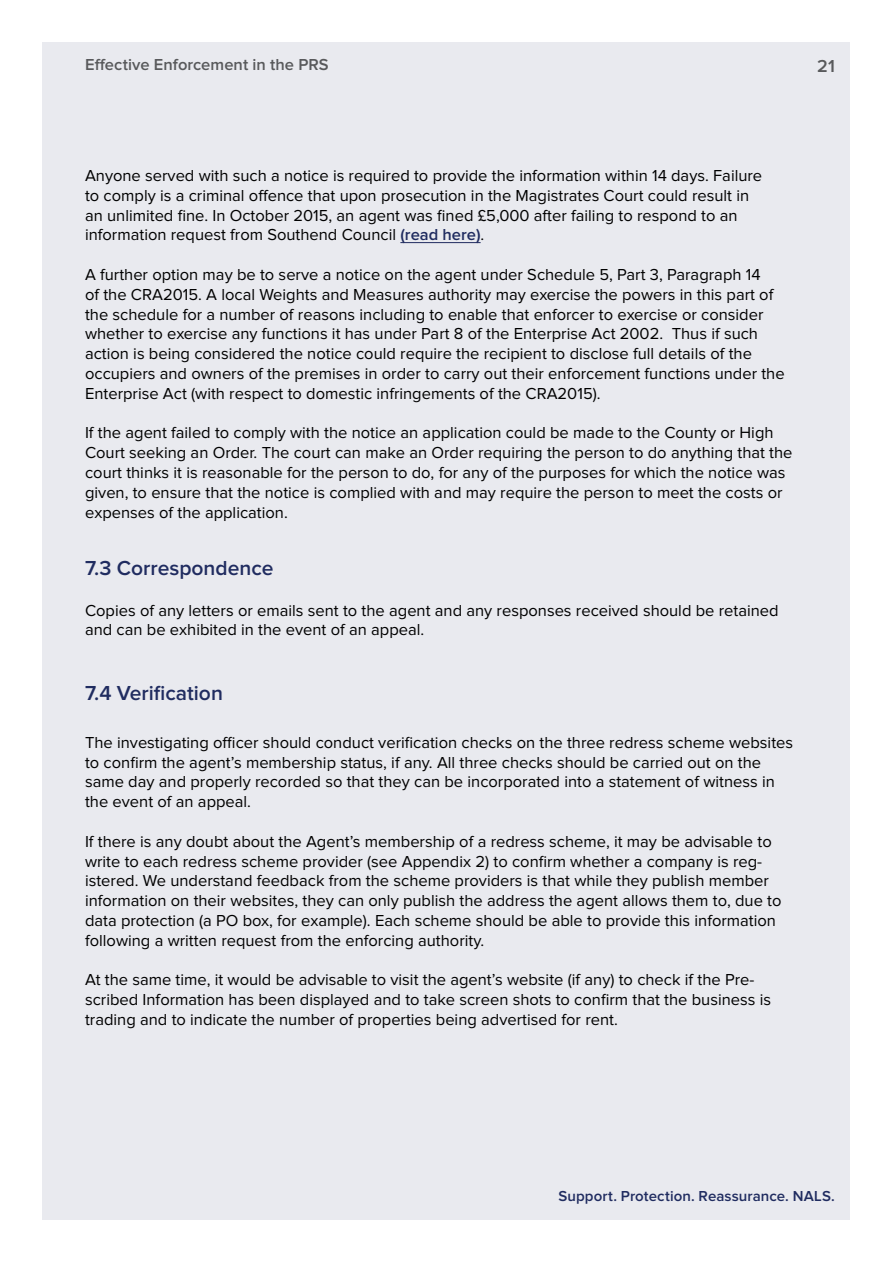
<style>
.page{position:relative;width:893px;height:1263px;background:#fff}
.page>*{position:absolute;margin:0;border:0;box-sizing:border-box;transform-origin:0 0}
.t1{font:600 21px "Proxima Nova";color:#202c60}
.t2{font:600 18px "Proxima Nova";color:#58595b}
.t3{font:16.5px/19.8px "Proxima Nova";color:#000}
.t4{font:600 16.5px "Proxima Nova";color:#58595b}
.t5{font:600 15px "Proxima Nova";letter-spacing:.005em;color:#202c60}
.s1{font-weight:600;color:#202c60}
</style>
<div class="page">
<div style="left:43px;top:43px;width:807px;height:1177px;background:#e9eaef"></div>
<hr style="left:400px;top:242px;width:81px;height:1px;background:#202c60">
<p class="t4" style="left:85px;top:57px;width:245px">Effective Enforcement in the PRS</p>
<p class="t2" style="left:817px;top:57px;width:19px">21</p>
<p class="t3" style="left:85px;top:166px;width:679px">Anyone served with such a notice is required to provide the information within 14 days. Failure to comply is a criminal offence that upon prosecution in the Magistrates Court could result in an unlimited fine. In October 2015, an agent was fined £5,000 after failing to respond to an information request from Southend Council <span class="s1">(read here)</span>.</p>
<p class="t3" style="left:85px;top:265px;width:701px">A further option may be to serve a notice on the agent under Schedule 5, Part 3, Paragraph 14<br>of the CRA2015. A local Weights and Measures authority may exercise the powers in this part of the schedule for a number of reasons including to enable that enforcer to exercise or consider whether to exercise any functions it has under Part 8 of the Enterprise Act 2002. Thus if such action is being considered the notice could require the recipient to disclose full details of the occupiers and owners of the premises in order to carry out their enforcement functions under the Enterprise Act (with respect to domestic infringements of the CRA2015).</p>
<p class="t3" style="left:85px;top:424px;width:709px">If the agent failed to comply with the notice an application could be made to the County or High Court seeking an Order. The court can make an Order requiring the person to do anything that the court thinks it is reasonable for the person to do, for any of the purposes for which the notice was given, to ensure that the notice is complied with and may require the person to meet the costs or expenses of the application.</p>
<p class="t1" style="left:85px;top:559px;width:190px">7.3 Correspondence</p>
<p class="t3" style="left:85px;top:601px;width:695px">Copies of any letters or emails sent to the agent and any responses received should be retained and can be exhibited in the event of an appeal.</p>
<p class="t1" style="left:85px;top:683px;width:139px">7.4 Verification</p>
<p class="t3" style="left:85px;top:733px;width:710px">The investigating officer should conduct verification checks on the three redress scheme websites to confirm the agent’s membership status, if any. All three checks should be carried out on the same day and properly recorded so that they can be incorporated into a statement of witness in the event of an appeal.</p>
<p class="t3" style="left:85px;top:832px;width:698px">If there is any doubt about the Agent’s membership of a redress scheme, it may be advisable to write to each redress scheme provider (see Appendix 2) to confirm whether a company is reg&shy;istered. We understand feedback from the scheme providers is that while they publish member information on their websites, they can only publish the address the agent allows them to, due to data protection (a PO box, for example). Each scheme should be able to provide this information following a written request from the enforcing authority.</p>
<p class="t3" style="left:85px;top:971px;width:688px">At the same time, it would be advisable to visit the agent’s website (if any) to check if the Pre&shy;scribed Information has been displayed and to take screen shots to confirm that the business is trading and to indicate the number of properties being advertised for rent.</p>
<p class="t5" style="left:558px;top:1189px;width:278px">Support. Protection. Reassurance. NALS.</p>
</div>
